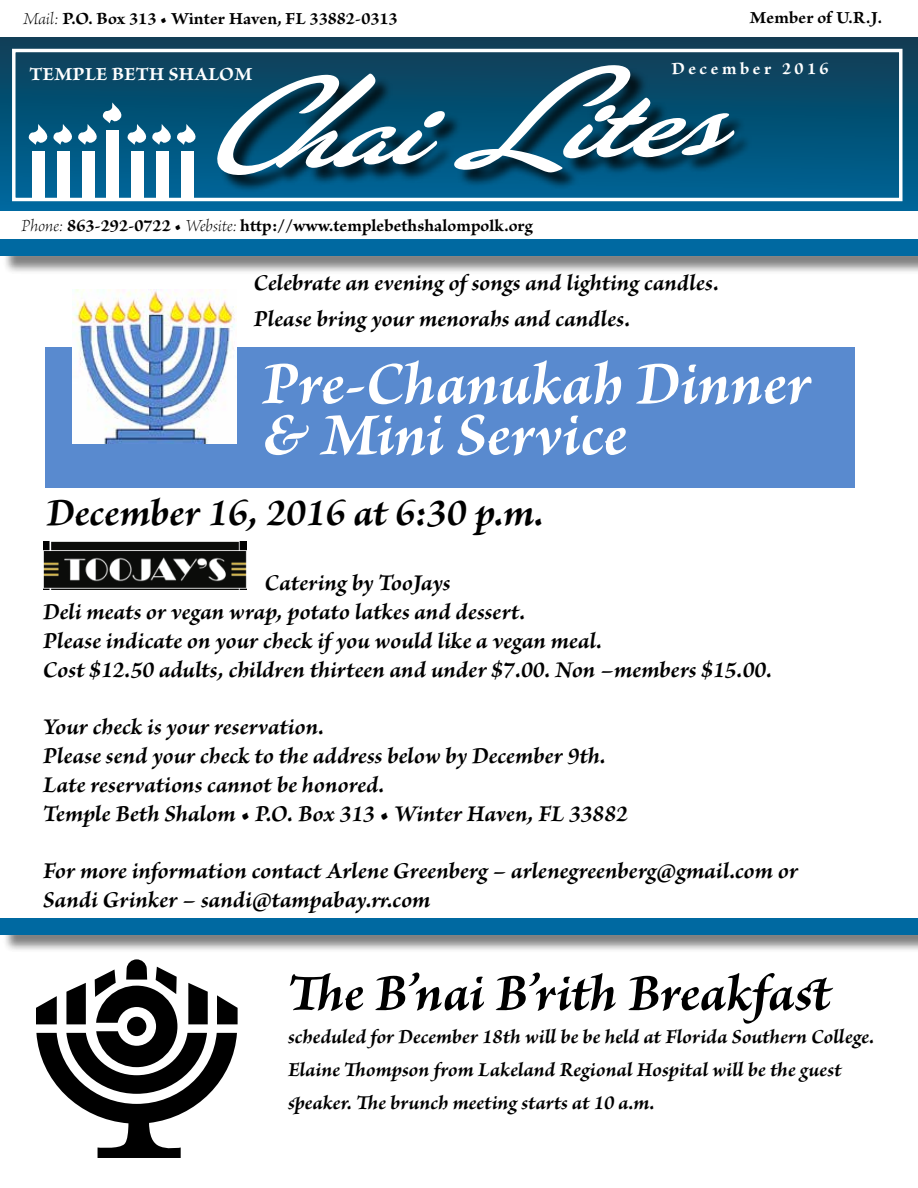
<style>
.page{position:relative;width:918px;height:1188px;background:#fff}
.page>*{position:absolute;margin:0;border:0;box-sizing:border-box;transform-origin:0 0}
.t1{font:italic 132px "Las Vegas Fabulous";color:#fff;scale:1.32 1}
.t2{font:italic 700 63px/51px "Brioso Pro";letter-spacing:-.005em;color:#fff}
.t3{font:italic 700 54px "Brioso Pro";color:#000}
.t4{font:italic 700 40.5px "Brioso Pro";color:#000}
.t5{font:italic 700 24px/28.8px "Brioso Pro";color:#000}
.t6{font:italic 700 21px/33px "Brioso Pro";color:#000}
.t7{font:700 19.65px "Brioso Pro";color:#fff}
.t8{font:700 18px "Brioso Pro";color:#000}
.t9{font:700 18px "Brioso Pro";letter-spacing:.195em;color:#fff}
.s1{font-family:"Brioso Pro Light It Subh";font-weight:400}
</style>
<div class="page">
<svg style="left:0;top:38px;width:918px;height:173px;background:#085175"></svg>
<div style="left:12px;top:49px;width:891px;height:152px;border:3px solid #fff"></div>
<div style="left:107px;top:130px;width:12px;height:70px;background:#fff"></div>
<div style="left:33px;top:152px;width:12px;height:48px;background:#fff"></div>
<div style="left:57px;top:152px;width:13px;height:48px;background:#fff"></div>
<div style="left:82px;top:152px;width:12px;height:48px;background:#fff"></div>
<div style="left:131px;top:152px;width:13px;height:48px;background:#fff"></div>
<div style="left:156px;top:152px;width:13px;height:48px;background:#fff"></div>
<div style="left:181px;top:152px;width:12px;height:48px;background:#fff"></div>
<svg style="left:28px;top:102px;width:173px;height:43px"></svg>
<div style="left:220px;top:67px;width:532px;height:126px;background:#000;opacity:.75"></div>
<div style="left:2px;top:242px;width:916px;height:33px;background:#000;opacity:.5"></div>
<div style="left:0;top:239px;width:918px;height:17px;background:#0069a1"></div>
<div style="left:2px;top:920px;width:916px;height:34px;background:#000;opacity:.5"></div>
<div style="left:0;top:918px;width:918px;height:17px;background:#0069a1"></div>
<div style="left:45px;top:348px;width:810px;height:140px;background:#598acf"></div>
<img style="left:72px;top:290px;width:165px;height:153px">
<img style="left:43px;top:542px;width:204px;height:47px">
<svg style="left:36px;top:967px;width:202px;height:191px"></svg>
<div style="left:127px;top:959px;width:20px;height:21px;background:#000;border-radius:10px"></div>
<p class="t8" style="left:23px;top:9px;width:376px"><span class="s1">Mail:</span> P.O. Box 313 • Winter Haven, FL 33882-0313</p>
<p class="t8" style="left:750px;top:8px;width:134px">Member of U.R.J.</p>
<p class="t9" style="left:671px;top:58px;width:159px">December 2016</p>
<h1 class="t1" style="left:204px;top:57px;width:385px;rotate:-2deg">Chai Lites</h1>
<p class="t7" style="left:29px;top:63px;width:225px">TEMPLE BETH SHALOM</p>
<p class="t8" style="left:22px;top:216px;width:513px"><span class="s1">Phone:</span> 863-292-0722 • <span class="s1">Website:</span> http://www.templebethshalompolk.org</p>
<p class="t5" style="left:254px;top:264px;width:467px;line-height:36px">Celebrate an evening of songs and lighting candles.<br>Please bring your menorahs and candles.</p>
<h2 class="t2" style="left:262px;top:356px;width:550px">Pre-Chanukah Dinner &amp; Mini Service</h2>
<h3 class="t4" style="left:47px;top:487px;width:499px">December 16, 2016 at 6:30 p.m.</h3>
<p class="t5" style="left:43px;top:568px;width:731px;text-indent:222px">Catering by TooJays<br>Deli meats or vegan wrap, potato latkes and dessert.<br>Please indicate on your check if you would like a vegan meal.<br>Cost $12.50 adults, children thirteen and under $7.00. Non –members $15.00.</p>
<p class="t5" style="left:43px;top:712px;width:586px">Your check is your reservation.<br>Please send your check to the address below by December 9th.<br>Late reservations cannot be honored.<br>Temple Beth Shalom • P.O. Box 313 • Winter Haven, FL 33882</p>
<p class="t5" style="left:43px;top:856px;width:756px">For more information contact Arlene Greenberg – arlenegreenberg@gmail.com or<br>Sandi Grinker – sandi@tampabay.rr.com</p>
<h3 class="t3" style="left:288px;top:959px;width:547px">The B’nai B’rith Breakfast</h3>
<p class="t6" style="left:288px;top:1019px;width:588px">scheduled for December 18th will be be held at Florida Southern College.<br>Elaine Thompson from Lakeland Regional Hospital will be the guest speaker. The brunch meeting starts at 10 a.m.</p>
</div>
